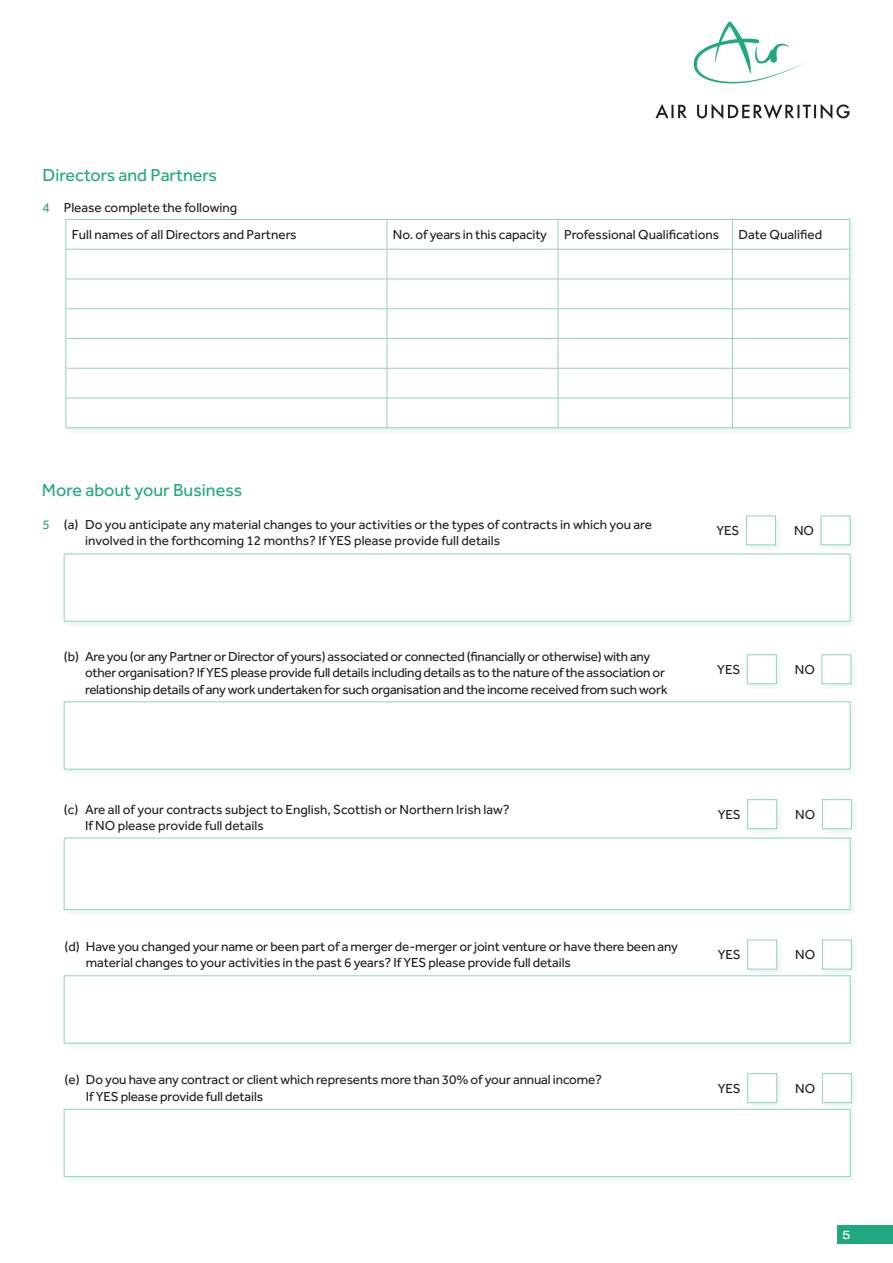
<style>
.page{position:relative;width:893px;height:1263px;background:#fff}
.page>*{position:absolute;margin:0;border:0;box-sizing:border-box;transform-origin:0 0}
.Subhead{font:18px "Effra";color:#20a881}
.t1{font:13.5px/16.5px "Effra";letter-spacing:-.01em;color:#231f20}
.t2{font:13.5px "Effra";color:#20a881}
.t3{font:500 12px "Swiss 721 BT";color:#fff;scale:1.2 1}
.s1{color:#20a881}
</style>
<div class="page">
<div style="left:838px;top:1225px;width:55px;height:19px;background:#20a881"></div>
<img style="left:655px;top:21px;width:195px;height:98px">
<div style="left:62px;top:552px;width:796px;height:77px;background:#f1f9f7"></div>
<div style="left:64px;top:553px;width:786px;height:69px;background:#fff;border:1px solid #90d3c0"></div>
<div style="left:819px;top:514px;width:39px;height:39px;background:#90d3c0;opacity:.2"></div>
<div style="left:821px;top:515px;width:29px;height:30px;background:#fff;border:1px solid #90d3c0"></div>
<div style="left:744px;top:514px;width:39px;height:39px;background:#90d3c0;opacity:.2"></div>
<div style="left:746px;top:515px;width:30px;height:30px;background:#fff;border:1px solid #90d3c0"></div>
<div style="left:62px;top:700px;width:796px;height:77px;background:#90d3c0;opacity:.2"></div>
<div style="left:64px;top:701px;width:786px;height:68px;background:#fff;border:1px solid #90d3c0"></div>
<div style="left:820px;top:653px;width:39px;height:39px;background:#90d3c0;opacity:.2"></div>
<div style="left:821px;top:654px;width:30px;height:30px;background:#fff;border:1px solid #90d3c0"></div>
<div style="left:745px;top:653px;width:39px;height:39px;background:#90d3c0;opacity:.2"></div>
<div style="left:747px;top:654px;width:30px;height:30px;background:#fff;border:1px solid #90d3c0"></div>
<div style="left:62px;top:836px;width:796px;height:81px;background:#90d3c0;opacity:.2"></div>
<div style="left:64px;top:838px;width:786px;height:72px;background:#fff;border:1px solid #90d3c0"></div>
<div style="left:820px;top:798px;width:39px;height:38px;background:#90d3c0;opacity:.2"></div>
<div style="left:822px;top:799px;width:30px;height:30px;background:#fff;border:1px solid #90d3c0"></div>
<div style="left:746px;top:798px;width:38px;height:38px;background:#90d3c0;opacity:.2"></div>
<div style="left:747px;top:799px;width:30px;height:30px;background:#fff;border:1px solid #90d3c0"></div>
<div style="left:820px;top:938px;width:39px;height:39px;background:#90d3c0;opacity:.2"></div>
<div style="left:822px;top:940px;width:30px;height:29px;background:#fff;border:1px solid #90d3c0"></div>
<div style="left:746px;top:938px;width:38px;height:39px;background:#90d3c0;opacity:.2"></div>
<div style="left:747px;top:940px;width:30px;height:29px;background:#fff;border:1px solid #90d3c0"></div>
<div style="left:62px;top:974px;width:796px;height:77px;background:#90d3c0;opacity:.2"></div>
<div style="left:64px;top:975px;width:786px;height:68px;background:#fff;border:1px solid #90d3c0"></div>
<div style="left:820px;top:1071px;width:39px;height:39px;background:#90d3c0;opacity:.2"></div>
<div style="left:822px;top:1073px;width:30px;height:30px;background:#fff;border:1px solid #90d3c0"></div>
<div style="left:746px;top:1071px;width:38px;height:39px;background:#90d3c0;opacity:.2"></div>
<div style="left:747px;top:1073px;width:30px;height:30px;background:#fff;border:1px solid #90d3c0"></div>
<div style="left:62px;top:1107px;width:796px;height:77px;background:#90d3c0;opacity:.2"></div>
<div style="left:64px;top:1109px;width:786px;height:68px;background:#fff;border:1px solid #90d3c0"></div>
<div style="left:64px;top:217px;width:794px;height:219px;background:#90d3c0;opacity:.2"></div>
<svg style="left:66px;top:220px;width:783px;height:207px"></svg>
<svg style="left:65px;top:220px;width:1px;height:29px"></svg>
<hr style="left:65px;top:219px;width:322px;height:1px;background:#90d3c0">
<hr style="left:387px;top:219px;width:171px;height:1px;background:#90d3c0">
<hr style="left:558px;top:219px;width:174px;height:1px;background:#90d3c0">
<hr style="left:732px;top:219px;width:118px;height:1px;background:#90d3c0">
<svg style="left:849px;top:220px;width:1px;height:29px"></svg>
<hr style="left:65px;top:249px;width:1px;height:30px;background:#90d3c0">
<hr style="left:66px;top:249px;width:321px;height:1px;background:#90d3c0">
<hr style="left:387px;top:249px;width:171px;height:1px;background:#90d3c0">
<hr style="left:558px;top:249px;width:174px;height:1px;background:#90d3c0">
<hr style="left:733px;top:249px;width:116px;height:1px;background:#90d3c0">
<hr style="left:849px;top:249px;width:1px;height:30px;background:#90d3c0">
<hr style="left:65px;top:279px;width:1px;height:30px;background:#90d3c0">
<hr style="left:66px;top:279px;width:321px;height:1px;background:#90d3c0">
<hr style="left:387px;top:279px;width:171px;height:1px;background:#90d3c0">
<hr style="left:558px;top:279px;width:174px;height:1px;background:#90d3c0">
<hr style="left:733px;top:279px;width:116px;height:1px;background:#90d3c0">
<hr style="left:849px;top:279px;width:1px;height:30px;background:#90d3c0">
<svg style="left:65px;top:309px;width:1px;height:29px"></svg>
<hr style="left:65px;top:338px;width:1px;height:30px;background:#90d3c0">
<hr style="left:66px;top:308px;width:321px;height:1px;background:#90d3c0">
<hr style="left:66px;top:338px;width:321px;height:1px;background:#90d3c0">
<hr style="left:387px;top:308px;width:171px;height:1px;background:#90d3c0">
<hr style="left:387px;top:338px;width:171px;height:1px;background:#90d3c0">
<hr style="left:558px;top:308px;width:174px;height:1px;background:#90d3c0">
<hr style="left:558px;top:338px;width:174px;height:1px;background:#90d3c0">
<hr style="left:733px;top:308px;width:116px;height:1px;background:#90d3c0">
<svg style="left:849px;top:309px;width:1px;height:29px"></svg>
<hr style="left:849px;top:338px;width:1px;height:30px;background:#90d3c0">
<hr style="left:733px;top:338px;width:116px;height:1px;background:#90d3c0">
<hr style="left:65px;top:368px;width:1px;height:30px;background:#90d3c0">
<hr style="left:66px;top:368px;width:321px;height:1px;background:#90d3c0">
<hr style="left:387px;top:368px;width:171px;height:1px;background:#90d3c0">
<hr style="left:558px;top:368px;width:174px;height:1px;background:#90d3c0">
<hr style="left:733px;top:368px;width:116px;height:1px;background:#90d3c0">
<hr style="left:849px;top:368px;width:1px;height:30px;background:#90d3c0">
<svg style="left:65px;top:398px;width:1px;height:29px"></svg>
<hr style="left:66px;top:398px;width:321px;height:1px;background:#90d3c0">
<hr style="left:65px;top:427px;width:322px;height:1px;background:#90d3c0">
<hr style="left:387px;top:398px;width:171px;height:1px;background:#90d3c0">
<hr style="left:387px;top:427px;width:171px;height:1px;background:#90d3c0">
<hr style="left:558px;top:398px;width:174px;height:1px;background:#90d3c0">
<hr style="left:558px;top:427px;width:174px;height:1px;background:#90d3c0">
<hr style="left:733px;top:398px;width:116px;height:1px;background:#90d3c0">
<svg style="left:849px;top:398px;width:1px;height:29px"></svg>
<hr style="left:732px;top:427px;width:118px;height:1px;background:#90d3c0">
<svg style="left:387px;top:220px;width:1px;height:29px"></svg>
<hr style="left:387px;top:249px;width:1px;height:30px;background:#90d3c0">
<hr style="left:387px;top:279px;width:1px;height:30px;background:#90d3c0">
<svg style="left:387px;top:309px;width:1px;height:29px"></svg>
<hr style="left:387px;top:338px;width:1px;height:30px;background:#90d3c0">
<hr style="left:387px;top:368px;width:1px;height:30px;background:#90d3c0">
<svg style="left:387px;top:398px;width:1px;height:29px"></svg>
<svg style="left:558px;top:220px;width:1px;height:29px"></svg>
<hr style="left:558px;top:249px;width:1px;height:30px;background:#90d3c0">
<hr style="left:558px;top:279px;width:1px;height:30px;background:#90d3c0">
<svg style="left:558px;top:309px;width:1px;height:29px"></svg>
<hr style="left:558px;top:338px;width:1px;height:30px;background:#90d3c0">
<hr style="left:558px;top:368px;width:1px;height:30px;background:#90d3c0">
<svg style="left:558px;top:398px;width:1px;height:29px"></svg>
<svg style="left:732px;top:220px;width:1px;height:29px"></svg>
<hr style="left:732px;top:249px;width:1px;height:30px;background:#90d3c0">
<hr style="left:732px;top:279px;width:1px;height:30px;background:#90d3c0">
<svg style="left:732px;top:309px;width:1px;height:29px"></svg>
<hr style="left:732px;top:338px;width:1px;height:30px;background:#90d3c0">
<hr style="left:732px;top:368px;width:1px;height:30px;background:#90d3c0">
<svg style="left:732px;top:398px;width:1px;height:29px"></svg>
<p class="Subhead" style="left:43px;top:165px;width:176px">Directors and Partners</p>
<p class="t1" style="left:43px;top:199px;width:196px"><span class="s1">4</span> Please complete the following</p>
<p class="t1" style="left:72px;top:226px;width:226px">Full names of all Directors and Partners</p>
<p class="t1" style="left:393px;top:226px;width:156px">No. of years in this capacity</p>
<p class="t1" style="left:564px;top:226px;width:157px">Professional Qualifications</p>
<p class="t1" style="left:738px;top:226px;width:85px">Date Qualified</p>
<p class="Subhead" style="left:42px;top:479px;width:202px">More about your Business</p>
<p class="t2" style="left:43px;top:517px;width:9px">5</p>
<p class="t1" style="left:85px;top:516px;width:568px;text-indent:-21px">(a) Do you anticipate any material changes to your activities or the types of contracts in which you are involved in the forthcoming 12 months? If YES please provide full details</p>
<p class="t1" style="left:716px;top:522px;width:25px">YES</p>
<p class="t1" style="left:794px;top:522px;width:22px">NO</p>
<p class="t1" style="left:85px;top:648px;width:584px;text-indent:-21px">(b) Are you (or any Partner or Director of yours) associated or connected (financially or otherwise) with any other organisation? If YES please provide full details including details as to the nature of the association or relationship details of any work undertaken for such organisation and the income received from such work</p>
<p class="t1" style="left:64px;top:801px;width:447px">(c) Are all of your contracts subject to English, Scottish or Northern Irish law?</p>
<p class="t1" style="left:85px;top:817px;width:180px">If NO please provide full details</p>
<p class="t1" style="left:717px;top:661px;width:25px">YES</p>
<p class="t1" style="left:795px;top:661px;width:22px">NO</p>
<p class="t1" style="left:718px;top:806px;width:25px">YES</p>
<p class="t1" style="left:795px;top:806px;width:22px">NO</p>
<p class="t1" style="left:86px;top:938px;width:594px;text-indent:-21px">(d) Have you changed your name or been part of a merger de-merger or joint venture or have there been any material changes to your activities in the past 6 years? If YES please provide full details</p>
<p class="t1" style="left:718px;top:946px;width:25px">YES</p>
<p class="t1" style="left:795px;top:946px;width:22px">NO</p>
<p class="t1" style="left:86px;top:1071px;width:518px;text-indent:-21px">(e) Do you have any contract or client which represents more than 30% of your annual income?<br>If YES please provide full details</p>
<p class="t1" style="left:718px;top:1080px;width:25px">YES</p>
<p class="t1" style="left:795px;top:1080px;width:22px">NO</p>
<p class="t3" style="left:842px;top:1227px;width:8px">5</p>
</div>
